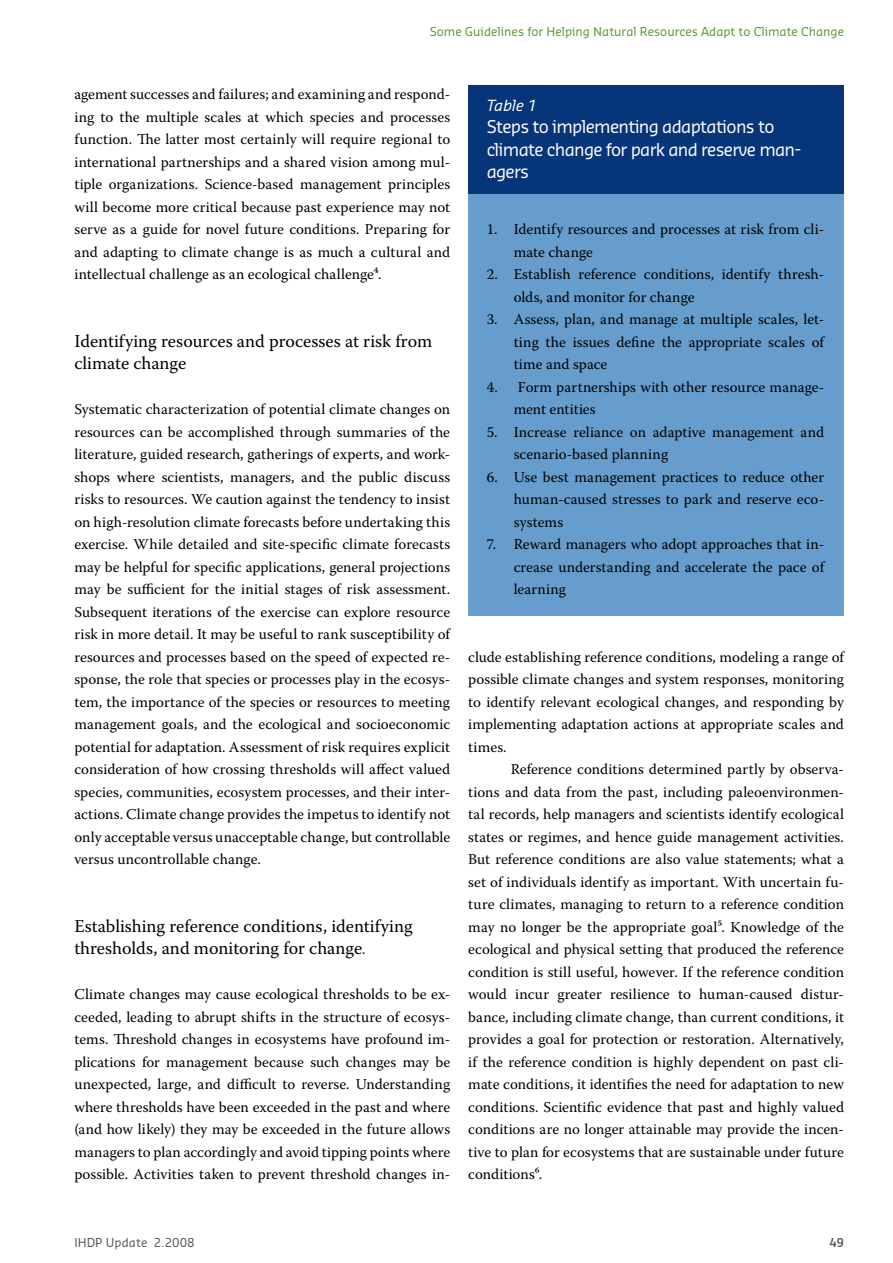
<style>
.page{position:relative;width:893px;height:1263px;background:#fff}
.page>*{position:absolute;margin:0;border:0;box-sizing:border-box;transform-origin:0 0}
.t1{font:18px/22.5px "Warnock Pro";color:#000}
.t2{font:17.25px/22.5px "Sansa";letter-spacing:-.04em;color:#fff}
.t3{font:15px/22.5px "Warnock Pro";color:#000;text-align:justify}
.t4{font:italic 15px "Sansa";letter-spacing:-.005em;color:#fff}
.t5{font:12px "Sansa";color:#5d9732}
.t6{font:12px "Sansa";letter-spacing:.005em;color:#58595b}
.t7{font:600 12px "Sansa Std";color:#58595b}
.s1{font-size:15px}
</style>
<div class="page">
<div style="left:468px;top:146px;width:376px;height:470px;background:#669dcc"></div>
<div style="left:468px;top:85px;width:376px;height:108px;background:#06357a"></div>
<p class="t5" style="left:430px;top:24px;width:416px">Some Guidelines for Helping Natural Resources Adapt to Climate Change</p>
<p class="t3" style="left:74px;top:83px;width:377px">agement successes and failures; and examining and respond&shy;ing to the multiple scales at which species and processes function. The latter most certainly will require regional to international partnerships and a shared vision among mul&shy;tiple organizations. Science-based management principles will become more critical because past experience may not serve as a guide for novel future conditions. Preparing for and adapting to climate change is as much a cultural and intellectual challenge as an ecological challenge4.</p>
<p class="t1" style="left:74px;top:329px;width:359px">Identifying resources and processes at risk from climate change</p>
<p class="t3" style="left:74px;top:398px;width:377px">Systematic characterization of potential climate changes on resources can be accomplished through summaries of the literature, guided research, gatherings of experts, and work&shy;shops where scientists, managers, and the public discuss risks to resources. We caution against the tendency to insist on high-resolution climate forecasts before undertaking this exercise. While detailed and site-specific climate forecasts may be helpful for specific applications, general projections may be sufficient for the initial stages of risk assessment.<br>Subsequent iterations of the exercise can explore resource risk in more detail. It may be useful to rank susceptibility of resources and processes based on the speed of expected re&shy;sponse, the role that species or processes play in the ecosys&shy;tem, the importance of the species or resources to meeting management goals, and the ecological and socioeconomic potential for adaptation. Assessment of risk requires explicit consideration of how crossing thresholds will affect valued species, communities, ecosystem processes, and their inter&shy;actions. Climate change provides the impetus to identify not only acceptable versus unacceptable change, but controllable versus uncontrollable change.</p>
<p class="t1" style="left:74px;top:914px;width:340px">Establishing reference conditions, identifying thresholds, and monitoring for change<span class="s1">.</span></p>
<p class="t3" style="left:74px;top:983px;width:377px">Climate changes may cause ecological thresholds to be ex&shy;ceeded, leading to abrupt shifts in the structure of ecosys&shy;tems. Threshold changes in ecosystems have profound im&shy;plications for management because such changes may be unexpected, large, and difficult to reverse. Understanding where thresholds have been exceeded in the past and where (and how likely) they may be exceeded in the future allows managers to plan accordingly and avoid tipping points where possible. Activities taken to prevent threshold changes in-</p>
<p class="t4" style="left:487px;top:96px;width:52px">Table 1</p>
<p class="t2" style="left:487px;top:115px;width:316px">Steps to implementing adaptations to climate change for park and reserve man&shy;agers</p>
<p class="t3" style="left:514px;top:218px;width:312px;text-indent:-27px">1. Identify resources and processes at risk from cli&shy;mate change</p>
<p class="t3" style="left:514px;top:263px;width:312px;text-indent:-27px">2. Establish reference conditions, identify thresh&shy;olds, and monitor for change</p>
<p class="t3" style="left:514px;top:308px;width:312px;text-indent:-27px">3. Assess, plan, and manage at multiple scales, let&shy;ting the issues define the appropriate scales of time and space</p>
<p class="t3" style="left:514px;top:375px;width:312px;text-indent:-27px">4. Form partnerships with other resource manage&shy;ment entities</p>
<p class="t3" style="left:514px;top:420px;width:312px;text-indent:-27px">5. Increase reliance on adaptive management and scenario-based planning</p>
<p class="t3" style="left:514px;top:465px;width:312px;text-indent:-27px">6. Use best management practices to reduce other human-caused stresses to park and reserve eco&shy;systems</p>
<p class="t3" style="left:514px;top:533px;width:312px;text-indent:-27px">7. Reward managers who adopt approaches that in&shy;crease understanding and accelerate the pace of learning</p>
<p class="t3" style="left:468px;top:645px;width:377px">clude establishing reference conditions, modeling a range of possible climate changes and system responses, monitoring to identify relevant ecological changes, and responding by implementing adaptation actions at appropriate scales and times.</p>
<p class="t3" style="left:468px;top:758px;width:377px;text-indent:43px">Reference conditions determined partly by observa&shy;tions and data from the past, including paleoenvironmen&shy;tal records, help managers and scientists identify ecological states or regimes, and hence guide management activities.<br>But reference conditions are also value statements; what a set of individuals identify as important. With uncertain fu&shy;ture climates, managing to return to a reference condition may no longer be the appropriate goal5. Knowledge of the ecological and physical setting that produced the reference condition is still useful, however. If the reference condition would incur greater resilience to human-caused distur&shy;bance, including climate change, than current conditions, it provides a goal for protection or restoration. Alternatively, if the reference condition is highly dependent on past cli&shy;mate conditions, it identifies the need for adaptation to new conditions. Scientific evidence that past and highly valued conditions are no longer attainable may provide the incen&shy;tive to plan for ecosystems that are sustainable under future conditions6.</p>
<p class="t6" style="left:74px;top:1234px;width:122px">IHDP Update 2.2008</p>
<p class="t7" style="left:829px;top:1234px;width:16px">49</p>
</div>
